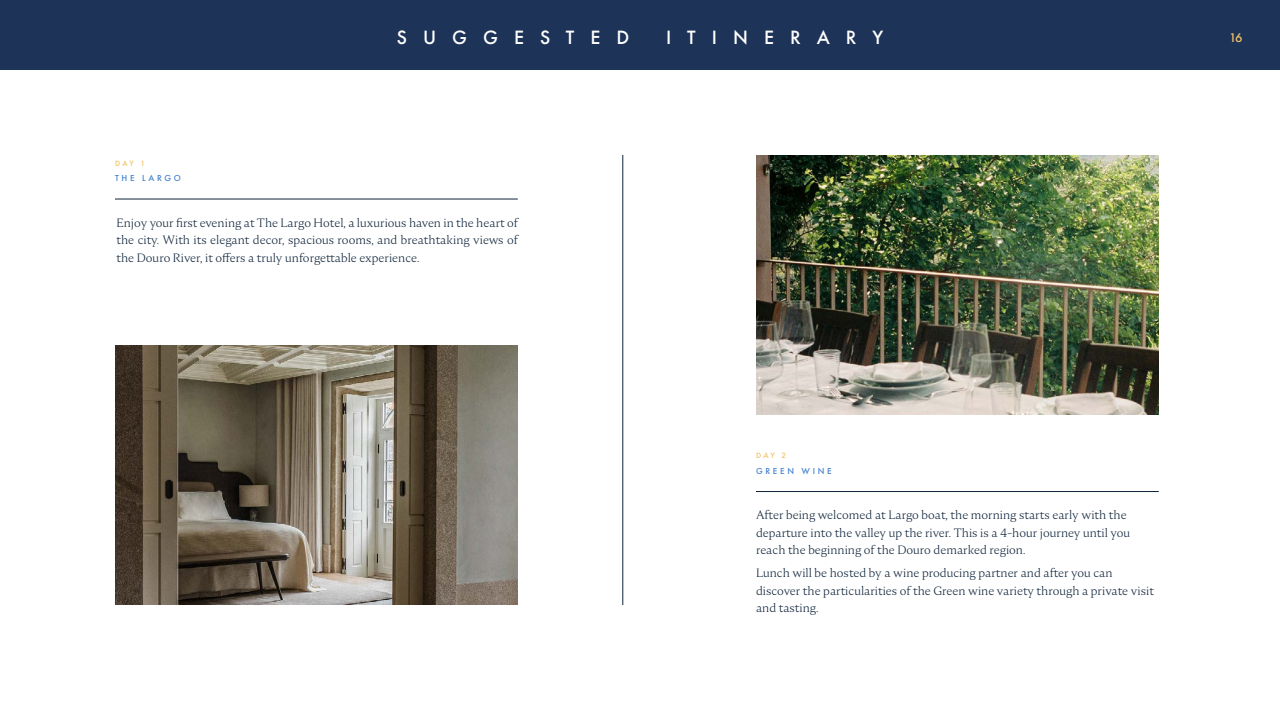
<style>
.page{position:relative;width:1280px;height:720px;background:#fff}
.page>*{position:absolute;margin:0;border:0;box-sizing:border-box;transform-origin:0 0}
.t1{font:500 20px "Futura PT";letter-spacing:.8em;color:#fff}
.t2{font:500 13px "Futura PT";color:#f0c266}
.t3{font:300 12px/17.5px "Nocturne Serif";color:#0e233a}
.t4{font:500 9px "Futura PT";letter-spacing:.3em;color:#4582cf}
.t5{font:500 8px "Futura PT";letter-spacing:.26em;color:#f0c266}
</style>
<div class="page">
<div style="left:0;top:0;width:1280px;height:70px;background:#1d3358"></div>
<hr style="left:115px;top:199px;width:403px;height:1px;background:#0e233a">
<img style="left:115px;top:346px;width:403px;height:259px">
<hr style="left:623px;top:155px;width:1px;height:450px;background:#0e233a">
<img style="left:756px;top:155px;width:403px;height:259px">
<hr style="left:756px;top:491px;width:403px;height:1px;background:#0e233a">
<p class="t5" style="left:115px;top:158px;width:32px">DAY 1</p>
<p class="t4" style="left:115px;top:173px;width:68px">THE LARGO</p>
<h1 class="t1" style="left:597px;top:22px;width:128px">LARGO</h1>
<p class="t2" style="left:1229px;top:30px;width:15px">16</p>
<h1 class="t1" style="left:397px;top:25px;width:234px">SUGGESTED</h1>
<h1 class="t1" style="left:666px;top:25px;width:219px">ITINERARY</h1>
<p class="t3" style="left:117px;top:214px;width:403px;text-align:justify">Enjoy your first evening at The Largo Hotel, a luxurious haven in the heart of the city. With its elegant decor, spacious rooms, and breathtaking views of the Douro River, it offers a truly unforgettable experience.</p>
<p class="t5" style="left:756px;top:451px;width:32px">DAY 2</p>
<p class="t4" style="left:756px;top:465px;width:77px">GREEN WINE</p>
<p class="t3" style="left:756px;top:507px;width:376px">After being welcomed at Largo boat, the morning starts early with the departure into the valley up the river. This is a 4-hour journey until you reach the beginning of the Douro demarked region.</p>
<p class="t3" style="left:756px;top:565px;width:399px">Lunch will be hosted by a wine producing partner and after you can discover the particularities of the Green wine variety through a private visit and tasting.</p>
</div>
